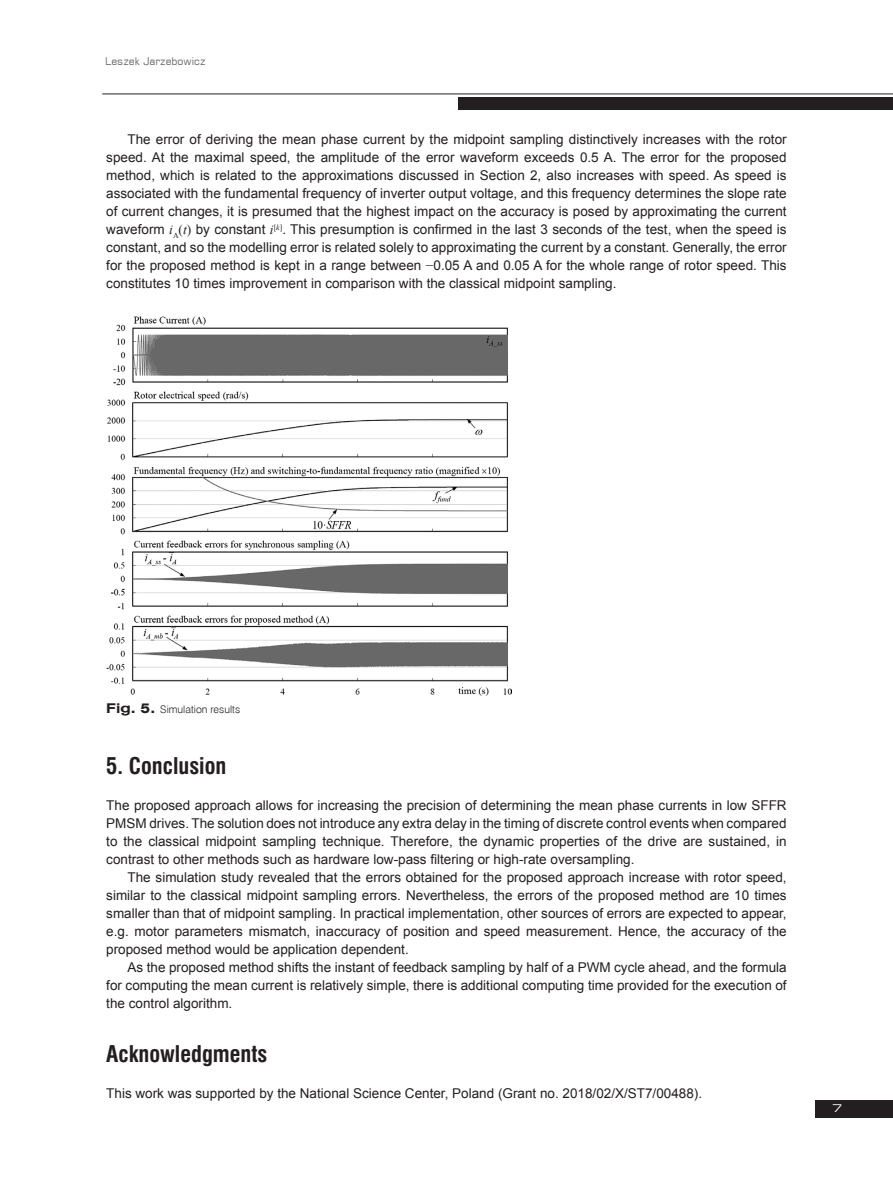
<style>
.page{position:relative;width:893px;height:1178px;background:#fff}
.page>*{position:absolute;margin:0;border:0;box-sizing:border-box;transform-origin:0 0}
._1__Sub-title{font:700 22.5px "Swis 721 Cn EU";color:#231f20}
.TEKST_2{font:13.5px/18px "Arial";color:#231f20;text-align:justify}
.TEKST{font:13.5px/18px "Arial";color:#231f20;text-align:justify}
.Fig__1__text{font:10.5px "Swis 721 Lt EU";color:#231f20}
.t1{font:10.5px "Square 721 EU";color:#6c6d70}
.t2{font:10.5px "Square 721 Ex EU";color:#fff}
.s1{font-family:"Times New Roman";font-style:italic}
.s2{font-family:"Times New Roman"}
.s3{font-family:"Swis 721 Ex EU";font-weight:700;font-size:13.5px}
</style>
<div class="page">
<div style="left:815px;top:1100px;width:78px;height:17px;background:#231f20"></div>
<hr style="left:102px;top:94px;width:791px;height:1px;background:#231f20">
<div style="left:458px;top:97px;width:435px;height:12px;background:#231f20"></div>
<img style="left:106px;top:317px;width:406px;height:379px">
<p class="t1" style="left:105px;top:54px;width:102px">Leszek Jarzebowicz</p>
<p class="TEKST_2" style="left:106px;top:130px;width:682px;text-indent:21px">The error of deriving the mean phase current by the midpoint sampling distinctively increases with the rotor speed. At the maximal speed, the amplitude of the error waveform exceeds 0.5 A. The error for the proposed method, which is related to the approximations discussed in Section 2, also increases with speed. As speed is associated with the fundamental frequency of inverter output voltage, and this frequency determines the slope rate of current changes, it is presumed that the highest impact on the accuracy is posed by approximating the current waveform <span class="s1">i</span><sub>A</sub><span class="s2">(</span><span class="s1">t</span><span class="s2">)</span> by constant <span class="s1">i</span><sup>[</sup><sup>k</sup><sup>]</sup>. This presumption is confirmed in the last 3 seconds of the test, when the speed is constant, and so the modelling error is related solely to approximating the current by a constant. Generally, the error for the proposed method is kept in a range between <span class="s2">−</span>0.05 A and 0.05 A for the whole range of rotor speed. This constitutes 10 times improvement in comparison with the classical midpoint sampling.</p>
<p class="Fig__1__text" style="left:106px;top:703px;width:135px"><span class="s3">Fig. 5.</span> Simulation results</p>
<p class="_1__Sub-title" style="left:106px;top:752px;width:122px">5. Conclusion</p>
<p class="TEKST" style="left:106px;top:796px;width:682px">The proposed approach allows for increasing the precision of determining the mean phase currents in low SFFR PMSM drives. The solution does not introduce any extra delay in the timing of discrete control events when compared to the classical midpoint sampling technique. Therefore, the dynamic properties of the drive are sustained, in contrast to other methods such as hardware low-pass filtering or high-rate oversampling.</p>
<p class="TEKST_2" style="left:106px;top:868px;width:682px;text-indent:21px">The simulation study revealed that the errors obtained for the proposed approach increase with rotor speed, similar to the classical midpoint sampling errors. Nevertheless, the errors of the proposed method are 10 times smaller than that of midpoint sampling. In practical implementation, other sources of errors are expected to appear, e.g. motor parameters mismatch, inaccuracy of position and speed measurement. Hence, the accuracy of the proposed method would be application dependent.</p>
<p class="TEKST_2" style="left:106px;top:958px;width:682px;text-indent:21px">As the proposed method shifts the instant of feedback sampling by half of a PWM cycle ahead, and the formula for computing the mean current is relatively simple, there is additional computing time provided for the execution of the control algorithm.</p>
<p class="_1__Sub-title" style="left:106px;top:1040px;width:163px">Acknowledgments</p>
<p class="TEKST" style="left:106px;top:1084px;width:597px">This work was supported by the National Science Center, Poland (Grant no. 2018/02/X/ST7/00488).</p>
<p class="t2" style="left:832px;top:1102px;width:11px">7</p>
</div>
